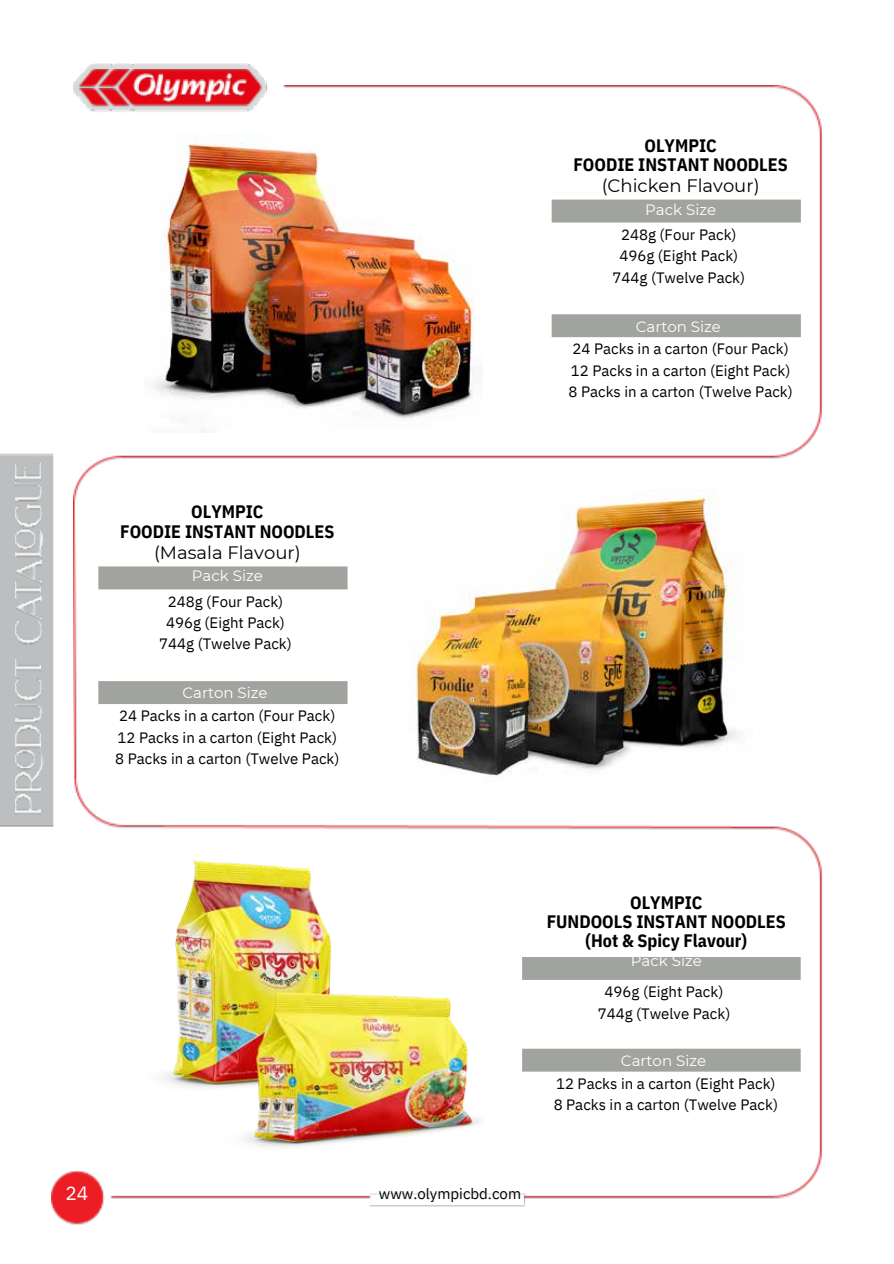
<style>
.page{position:relative;width:894px;height:1264px;background:#fff}
.page>*{position:absolute;margin:0;border:0;box-sizing:border-box;transform-origin:0 0}
.t1{font:19.2px "IBM Plex Sans";color:#fff}
.t2{font:700 18px/19.2px "IBM Plex Sans Cond";color:#000;text-align:center}
.t3{font:18px "Montserrat";color:#000}
.t4{font:15px/21.3px "IBM Plex Sans";color:#000;text-align:center}
.t5{font:15px "Montserrat";color:#fff}
</style>
<div class="page">
<div style="left:0;top:453px;width:54px;height:374px;background:#bcbec0"></div>
<img style="left:15px;top:792px;width:26px;height:22px">
<img style="left:15px;top:747px;width:28px;height:45px">
<img style="left:15px;top:657px;width:27px;height:92px">
<img style="left:15px;top:594px;width:27px;height:51px">
<img style="left:15px;top:584px;width:26px;height:16px">
<img style="left:15px;top:459px;width:27px;height:125px">
<img style="left:51px;top:1171px;width:54px;height:53px">
<img style="left:73px;top:86px;width:749px;height:1112px">
<img style="left:369px;top:1192px;width:156px;height:14px">
<img style="left:73px;top:63px;width:194px;height:49px">
<img style="left:111px;top:69px;width:7px;height:18px">
<img style="left:111px;top:89px;width:19px;height:18px">
<img style="left:78px;top:69px;width:33px;height:18px">
<img style="left:78px;top:89px;width:33px;height:18px">
<img style="left:118px;top:69px;width:144px;height:37px">
<img style="left:134px;top:73px;width:20px;height:24px">
<img style="left:154px;top:73px;width:11px;height:24px">
<img style="left:163px;top:80px;width:20px;height:23px">
<img style="left:180px;top:80px;width:24px;height:18px">
<img style="left:204px;top:80px;width:21px;height:23px">
<img style="left:224px;top:72px;width:10px;height:26px">
<img style="left:231px;top:80px;width:17px;height:18px">
<img style="left:410px;top:489px;width:342px;height:299px">
<img style="left:145px;top:135px;width:337px;height:297px">
<svg style="left:98px;top:566px;width:249px;height:138px"></svg>
<svg style="left:551px;top:200px;width:249px;height:137px"></svg>
<img style="left:148px;top:844px;width:336px;height:310px">
<svg style="left:522px;top:957px;width:278px;height:114px"></svg>
<p class="t2" style="left:120px;top:502px;width:216px">OLYMPIC<br>FOODIE INSTANT NOODLES</p>
<p class="t3" style="left:154px;top:541px;width:148px">(Masala Flavour)</p>
<p class="t5" style="left:192px;top:567px;width:72px">Pack Size</p>
<p class="t4" style="left:159px;top:590px;width:134px">248g (Four Pack)<br>496g (Eight Pack)<br>744g (Twelve Pack)</p>
<p class="t5" style="left:182px;top:684px;width:87px">Carton Size</p>
<p class="t4" style="left:115px;top:705px;width:226px;text-align:left">24 Packs in a carton (Four Pack)<br>12 Packs in a carton (Eight Pack)<br>8 Packs in a carton (Twelve Pack)</p>
<p class="t2" style="left:573px;top:135px;width:216px">OLYMPIC<br>FOODIE INSTANT NOODLES</p>
<p class="t3" style="left:601px;top:175px;width:159px">(Chicken Flavour)</p>
<p class="t5" style="left:645px;top:200px;width:72px">Pack Size</p>
<p class="t4" style="left:612px;top:223px;width:134px">248g (Four Pack)<br>496g (Eight Pack)<br>744g (Twelve Pack)</p>
<p class="t5" style="left:635px;top:317px;width:87px">Carton Size</p>
<p class="t4" style="left:568px;top:338px;width:226px;text-align:left">24 Packs in a carton (Four Pack)<br>12 Packs in a carton (Eight Pack)<br>8 Packs in a carton (Twelve Pack)</p>
<p class="t1" style="left:65px;top:1179px;width:24px">24</p>
<p class="t2" style="left:546px;top:892px;width:240px">OLYMPIC<br>FUNDOOLS INSTANT NOODLES (Hot &amp; Spicy Flavour)</p>
<p class="t5" style="left:630px;top:951px;width:72px">Pack Size</p>
<p class="t4" style="left:597px;top:980px;width:134px">496g (Eight Pack)<br>744g (Twelve Pack)</p>
<p class="t5" style="left:620px;top:1051px;width:87px">Carton Size</p>
<p class="t4" style="left:553px;top:1072px;width:226px;text-align:left">12 Packs in a carton (Eight Pack)<br>8 Packs in a carton (Twelve Pack)</p>
<p class="t4" style="left:379px;top:1183px;width:144px">www.olympicbd.com</p>
</div>
